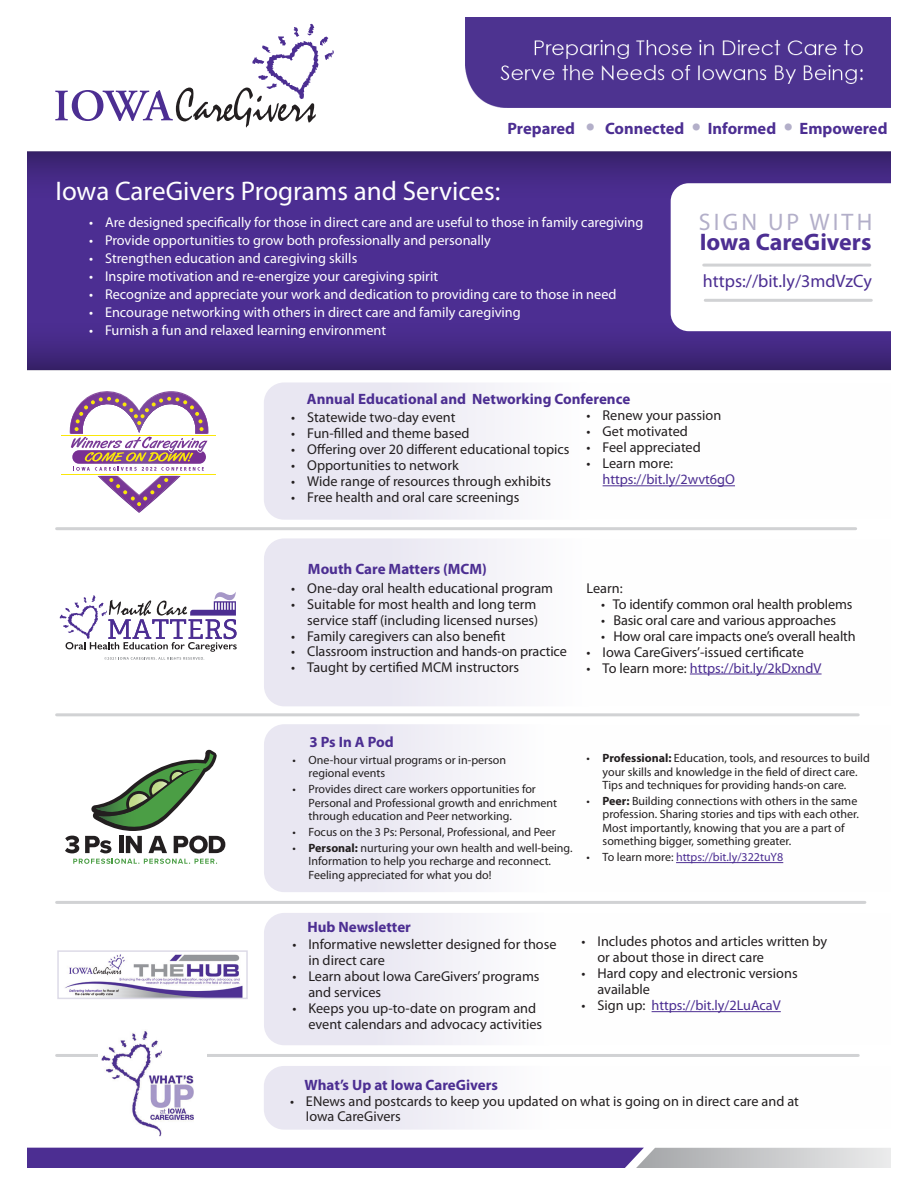
<style>
.page{position:relative;width:918px;height:1188px;background:#fff}
.page>*{position:absolute;margin:0;border:0;box-sizing:border-box;transform-origin:0 0}
.t1{font:27px "Myriad Pro";color:#fff}
.t2{font:700 24px "Myriad Pro";color:#4c2e92}
.t3{font:24px "Myriad Pro";letter-spacing:.13em;color:#b3afc9}
.t4{font:18px "Myriad Pro";color:#4c2e92}
.t5{font:700 16.5px "Myriad Pro";color:#4c2e92}
.t6{font:700 15px "Myriad Pro";color:#4c2e92}
.t7{font:14.25px/16px "Myriad Pro";color:#231f20}
.t8{font:14.25px "Myriad Pro";color:#fff}
.t9{font:14.25px "Myriad Pro";color:#4c2e92}
.t10{font:12px/13.5px "Myriad Pro";color:#231f20}
.t11{font:12px "Myriad Pro";color:#4c2e92}
.s1{font-size:27px;color:#b3afc9}
.s2{color:#231f20}
.s3{font-weight:700}
</style>
<div class="page">
<svg style="left:264px;top:1066px;width:216px;height:64px"></svg>
<img style="left:465px;top:17px;width:426px;height:91px">
<svg style="left:27px;top:1148px;width:864px;height:20px;background:#715ca3"></svg>
<svg style="left:264px;top:382px;width:471px;height:138px"></svg>
<hr style="left:57px;top:527px;width:799px;height:3px;background:#d1d2d4">
<svg style="left:264px;top:538px;width:558px;height:168px"></svg>
<svg style="left:60px;top:592px;width:177px;height:68px"></svg>
<hr style="left:61px;top:435px;width:154px;height:1px;background:#fae709">
<hr style="left:61px;top:474px;width:154px;height:1px;background:#fae709">
<svg style="left:69px;top:391px;width:140px;height:122px"></svg>
<svg style="left:264px;top:724px;width:520px;height:168px"></svg>
<hr style="left:603px;top:485px;width:132px;height:1px;background:#4c2e92">
<hr style="left:690px;top:674px;width:132px;height:1px;background:#4c2e92">
<hr style="left:57px;top:713px;width:801px;height:3px;background:#d1d2d4">
<hr style="left:676px;top:862px;width:107px;height:1px;background:#4c2e92">
<hr style="left:57px;top:901px;width:808px;height:3px;background:#d1d2d4">
<svg style="left:264px;top:913px;width:517px;height:132px"></svg>
<hr style="left:652px;top:1011px;width:129px;height:1px;background:#4c2e92">
<hr style="left:57px;top:1054px;width:801px;height:3px;background:#d1d2d4">
<div style="left:0;top:149px;width:918px;height:222px;background:#231f20;opacity:.75"></div>
<svg style="left:671px;top:183px;width:220px;height:148px"></svg>
<img style="left:65px;top:954px;width:178px;height:43px">
<div style="left:57px;top:950px;width:191px;height:49px;border:1px solid #dcdae7"></div>
<img style="left:99px;top:1031px;width:108px;height:106px">
<svg style="left:55px;top:24px;width:279px;height:104px"></svg>
<hr style="left:704px;top:264px;width:166px;height:3px;background:#d1d2d4">
<hr style="left:705px;top:299px;width:166px;height:3px;background:#d1d2d4">
<svg style="left:65px;top:836px;width:14px;height:17px"></svg>
<svg style="left:73px;top:859px;width:144px;height:5px"></svg>
<svg style="left:85px;top:750px;width:140px;height:103px"></svg>
<div style="left:0;top:0;width:27px;height:1188px;background:#fff"></div>
<div style="left:891px;top:0;width:27px;height:1188px;background:#fff"></div>
<p class="t5" style="left:508px;top:118px;width:381px">Prepared <span class="s1">•</span> Connected <span class="s1">•</span> Informed <span class="s1">•</span> Empowered</p>
<h1 class="t1" style="left:56px;top:174px;width:446px">Iowa CareGivers Programs and Services:</h1>
<p class="t8" style="left:89px;top:214px;width:556px">• Are designed specifically for those in direct care and are useful to those in family caregiving</p>
<p class="t8" style="left:89px;top:232px;width:403px">• Provide opportunities to grow both professionally and personally</p>
<p class="t8" style="left:89px;top:250px;width:270px">• Strengthen education and caregiving skills</p>
<p class="t8" style="left:89px;top:268px;width:350px">• Inspire motivation and re-energize your caregiving spirit</p>
<p class="t8" style="left:89px;top:286px;width:529px">• Recognize and appreciate your work and dedication to providing care to those in need</p>
<p class="t8" style="left:89px;top:304px;width:433px">• Encourage networking with others in direct care and family caregiving</p>
<p class="t8" style="left:89px;top:322px;width:299px">• Furnish a fun and relaxed learning environment</p>
<p class="t6" style="left:307px;top:389px;width:325px">Annual Educational and Networking Conference</p>
<h2 class="t3" style="left:699px;top:207px;width:175px">SIGN UP WITH</h2>
<h2 class="t2" style="left:700px;top:227px;width:173px">Iowa CareGivers</h2>
<p class="t4" style="left:703px;top:270px;width:170px">https://bit.ly/3mdVzCy</p>
<p class="t7" style="left:291px;top:409px;width:166px">• Statewide two-day event</p>
<p class="t7" style="left:291px;top:425px;width:180px">• Fun-filled and theme based</p>
<p class="t7" style="left:291px;top:441px;width:280px">• Offering over 20 different educational topics</p>
<p class="t7" style="left:291px;top:457px;width:169px">• Opportunities to network</p>
<p class="t7" style="left:291px;top:473px;width:261px">• Wide range of resources through exhibits</p>
<p class="t7" style="left:291px;top:489px;width:230px">• Free health and oral care screenings</p>
<p class="t7" style="left:587px;top:407px;width:136px">• Renew your passion</p>
<p class="t7" style="left:587px;top:423px;width:103px">• Get motivated</p>
<p class="t7" style="left:587px;top:439px;width:116px">• Feel appreciated</p>
<p class="t7" style="left:587px;top:455px;width:88px">• Learn more:</p>
<p class="t9" style="left:603px;top:471px;width:134px">https://bit.ly/2wvt6gO</p>
<p class="t6" style="left:308px;top:559px;width:181px">Mouth Care Matters (MCM)</p>
<p class="t7" style="left:291px;top:580px;width:263px">• One-day oral health educational program</p>
<p class="t7" style="left:291px;top:596px;width:248px;text-align:right">• Suitable for most health and long term service staff (including licensed nurses)</p>
<p class="t7" style="left:291px;top:627px;width:216px">• Family caregivers can also benefit</p>
<p class="t7" style="left:291px;top:643px;width:277px">• Classroom instruction and hands-on practice</p>
<p class="t7" style="left:291px;top:659px;width:229px">• Taught by certified MCM instructors</p>
<p class="t7" style="left:587px;top:580px;width:38px">Learn:</p>
<p class="t7" style="left:601px;top:596px;width:253px">• To identify common oral health problems</p>
<p class="t7" style="left:601px;top:612px;width:237px">• Basic oral care and various approaches</p>
<p class="t7" style="left:601px;top:628px;width:256px">• How oral care impacts one’s overall health</p>
<p class="t7" style="left:587px;top:644px;width:219px">• Iowa CareGivers’-issued certificate</p>
<p class="t9" style="left:587px;top:659px;width:236px"><span class="s2">• To learn more:</span> https://bit.ly/2kDxndV</p>
<p class="t6" style="left:309px;top:732px;width:86px">3 Ps In A Pod</p>
<p class="t10" style="left:309px;top:753px;width:199px;text-indent:-16px">• One-hour virtual programs or in-person regional events</p>
<p class="t10" style="left:309px;top:782px;width:250px;text-indent:-16px">• Provides direct care workers opportunities for<br>Personal and Professional growth and enrichment through education and Peer networking.</p>
<p class="t10" style="left:293px;top:825px;width:265px">• Focus on the 3 Ps: Personal, Professional, and Peer</p>
<p class="t10" style="left:309px;top:841px;width:266px;text-indent:-16px">• <span class="s3">Personal:</span> nurturing your own health and well-being.<br>Information to help you recharge and reconnect.<br>Feeling appreciated for what you do!</p>
<p class="t10" style="left:603px;top:751px;width:269px;text-indent:-16px">• <span class="s3">Professional:</span> Education, tools, and resources to build your skills and knowledge in the field of direct care.<br>Tips and techniques for providing hands-on care.</p>
<p class="t10" style="left:603px;top:794px;width:258px;text-indent:-16px">• <span class="s3">Peer:</span> Building connections with others in the same profession. Sharing stories and tips with each other.<br>Most importantly, knowing that you are a part of something bigger, something greater.</p>
<p class="t11" style="left:587px;top:850px;width:198px"><span class="s2">• To learn more:</span> https://bit.ly/322tuY8</p>
<p class="t6" style="left:308px;top:917px;width:105px">Hub Newsletter</p>
<p class="t7" style="left:308px;top:936px;width:250px;text-indent:-16px">• Informative newsletter designed for those in direct care</p>
<p class="t7" style="left:308px;top:968px;width:233px;text-indent:-16px">• Learn about Iowa CareGivers’ programs and services</p>
<p class="t7" style="left:308px;top:1000px;width:235px;text-indent:-16px">• Keeps you up-to-date on program and event calendars and advocacy activities</p>
<p class="t7" style="left:597px;top:933px;width:231px;text-indent:-16px">• Includes photos and articles written by or about those in direct care</p>
<p class="t7" style="left:597px;top:965px;width:202px;text-indent:-16px">• Hard copy and electronic versions available</p>
<p class="t9" style="left:581px;top:997px;width:201px"><span class="s2">• Sign up:</span> https://bit.ly/2LuAcaV</p>
<p class="t6" style="left:305px;top:1075px;width:195px">What’s Up at Iowa CareGivers</p>
<p class="t7" style="left:306px;top:1092px;width:494px;text-indent:-16px">• ENews and postcards to keep you updated on what is going on in direct care and at<br>Iowa CareGivers</p>
</div>
